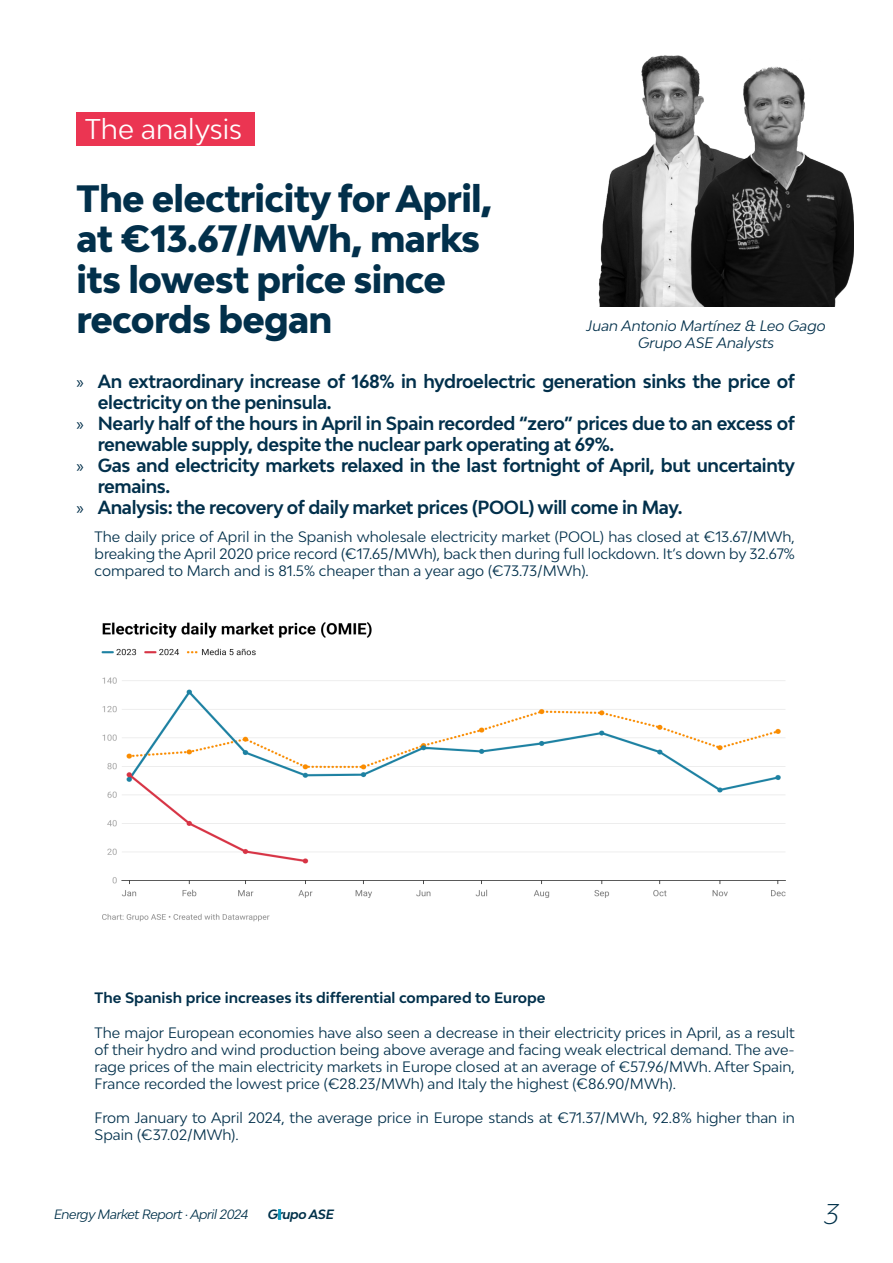
<style>
.page{position:relative;width:893px;height:1263px;background:#fff}
.page>*{position:absolute;margin:0;border:0;box-sizing:border-box;transform-origin:0 0}
.t1{font:800 36px/40.5px "Bw Modelica";letter-spacing:-.02em;color:#02304b}
.t2{font:27px "Bw Modelica";color:#fff}
.t3{font:italic 300 27px "Bw Modelica";color:#00314a}
.t4{font:700 18px/21px "Bw Modelica";letter-spacing:-.02em;color:#02304b}
.t5{font:14.25px/17.1px "Bw Modelica";color:#02304b;text-align:justify}
.t6{font:700 14.25px "Bw Modelica";color:#02304b}
.t7{font:italic 14.25px "Bw Modelica";color:#02304b}
.t8{font:italic 12.75px "Bw Modelica";letter-spacing:-.03em;color:#00314a}
.t9{font:italic 700 12.75px "Bw Modelica";letter-spacing:-.03em;color:#00314a}
.s1{font-family:"Myriad Pro";font-weight:400}
</style>
<div class="page">
<svg style="left:278px;top:1209px;width:3px;height:11px"></svg>
<div style="left:77px;top:113px;width:178px;height:33px;background:#eb3552"></div>
<img style="left:598px;top:55px;width:255px;height:252px">
<img style="left:101px;top:622px;width:685px;height:300px">
<p class="t2" style="left:85px;top:111px;width:158px">The analysis</p>
<p class="t1" style="left:77px;top:177px;width:418px">The electricity for April, at €13.67/MWh, marks its lowest price since records began</p>
<p class="t7" style="left:587px;top:316px;width:241px">Juan Antonio Martínez &amp; Leo Gago</p>
<p class="t7" style="left:638px;top:333px;width:138px">Grupo ASE Analysts</p>
<p class="t4" style="left:98px;top:371px;width:699px;text-indent:-21px"><span class="s1">»</span> An extraordinary increase of 168% in hydroelectric generation sinks the price of electricity on the peninsula.</p>
<p class="t4" style="left:98px;top:413px;width:699px;text-indent:-21px"><span class="s1">»</span> Nearly half of the hours in April in Spain recorded “zero” prices due to an excess of renewable supply, despite the nuclear park operating at 69%.</p>
<p class="t4" style="left:98px;top:455px;width:699px;text-indent:-21px"><span class="s1">»</span> Gas and electricity markets relaxed in the last fortnight of April, but uncertainty remains.</p>
<p class="t4" style="left:77px;top:497px;width:608px"><span class="s1">»</span> Analysis: the recovery of daily market prices (POOL) will come in May.</p>
<p class="t5" style="left:95px;top:527px;width:702px">The daily price of April in the Spanish wholesale electricity market (POOL) has closed at €13.67/MWh, breaking the April 2020 price record (€17.65/MWh), back then during full lockdown. It’s down by 32.67% compared to March and is 81.5% cheaper than a year ago (€73.73/MWh).</p>
<p class="t6" style="left:95px;top:989px;width:452px">The Spanish price increases its differential compared to Europe</p>
<p class="t5" style="left:95px;top:1023px;width:702px">The major European economies have also seen a decrease in their electricity prices in April, as a result of their hydro and wind production being above average and facing weak electrical demand. The ave&shy;rage prices of the main electricity markets in Europe closed at an average of €57.96/MWh. After Spain, France recorded the lowest price (€28.23/MWh) and Italy the highest (€86.90/MWh).</p>
<p class="t5" style="left:95px;top:1109px;width:702px">From January to April 2024, the average price in Europe stands at €71.37/MWh, 92.8% higher than in<br>Spain (€37.02/MWh).</p>
<p class="t8" style="left:54px;top:1206px;width:196px">Energy Market Report · April 2024</p>
<p class="t9" style="left:268px;top:1206px;width:68px">Grupo ASE</p>
<h2 class="t3" style="left:824px;top:1196px;width:16px">3</h2>
</div>
